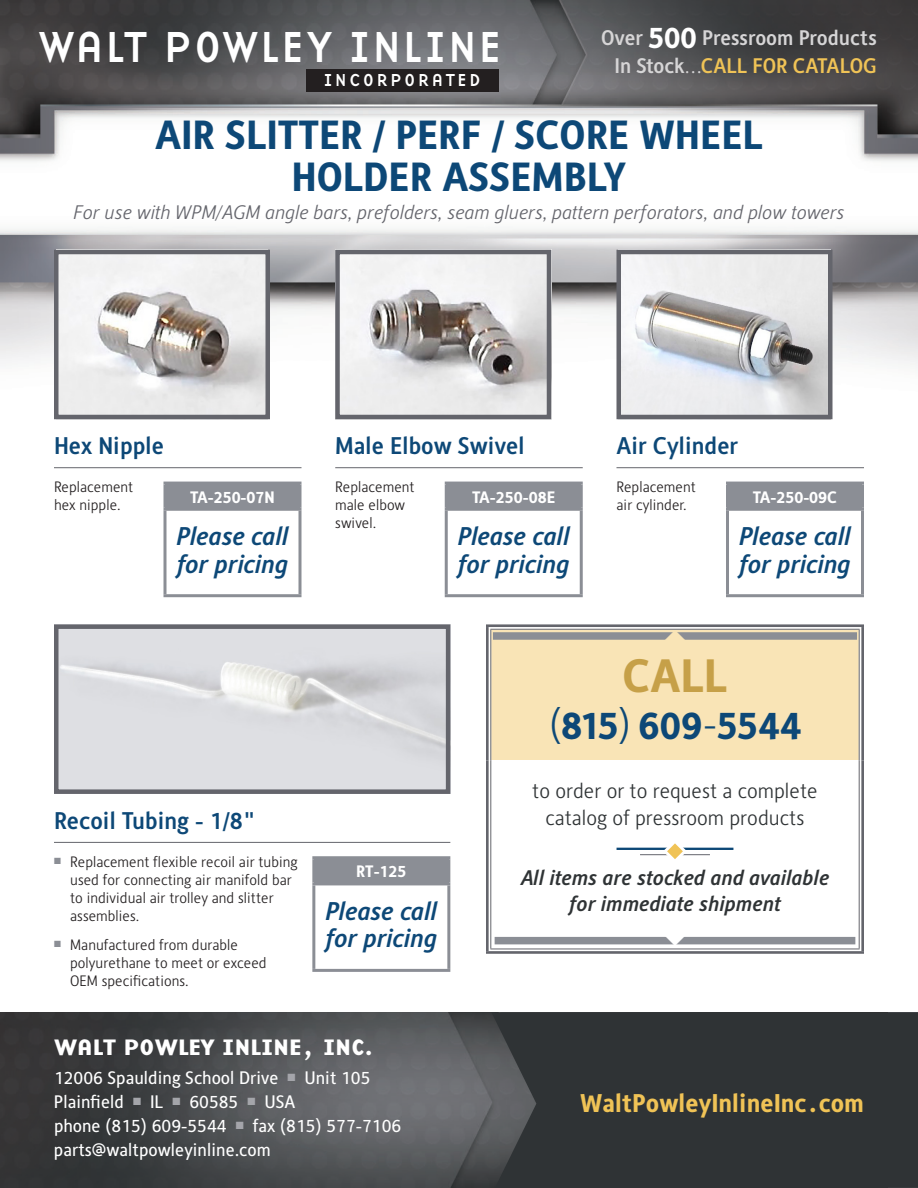
<style>
.page{position:relative;width:918px;height:1188px;background:#fff}
.page>*{position:absolute;margin:0;border:0;box-sizing:border-box;transform-origin:0 0}
.t1{font:700 46.5px "Alber";color:#c6a048}
.t2{font:45px "Base Nine";letter-spacing:.005em;color:#fff}
.t3{font:700 40.5px/42px "Alber";color:#0d4877;text-align:center}
.t4{font:700 39px "Alber";color:#0d4877}
.t5{font:italic 500 25.5px/27.8px "Alber";letter-spacing:-.005em;color:#0d4877}
.t6{font:700 25.5px "Alber";color:#f0c356}
.t7{font:500 24px "Alber";color:#0d4877}
.t8{font:700 23.25px "Base Nine";color:#fff}
.t9{font:300 21px/27px "Alber";color:#2f3335;text-align:center}
.t10{font:italic 500 21px/25.2px "Alber";color:#2f3335;text-align:center}
.t11{font:500 21px "Alber";letter-spacing:-.005em;color:#d6d5d6}
.t12{font:500 21px "Alber";letter-spacing:-.005em;color:#f0c356}
.t13{font:italic 300 19.5px "Alber";color:#64656c}
.t14{font:18px/24px "Alber";color:#fff}
.t15{font:18px "Base Nine";letter-spacing:.1em;color:#fff}
.t16{font:700 16.5px "Alber";color:#fff}
.t17{font:300 15px/18px "Alber";color:#231f20}
.s1{font-weight:700;font-size:30px;color:#fff}
.s2{color:#d6d5d6}
.s3{font-weight:300;color:#d6d5d6}
.s4{font-weight:300}
</style>
<div class="page">
<img style="left:0;top:0;width:918px;height:415px">
<div style="left:306px;top:69px;width:192px;height:22px;background:#231f20"></div>
<hr style="left:54px;top:842px;width:396px;height:1px;background:#64656c">
<img style="left:59px;top:629px;width:386px;height:160px">
<div style="left:54px;top:624px;width:396px;height:170px;border:4px solid #64656c"></div>
<div style="left:314px;top:858px;width:135px;height:26px;background:#8b8e95"></div>
<hr style="left:312px;top:856px;width:138px;height:3px;background:#8b8e95">
<hr style="left:312px;top:859px;width:3px;height:23px;background:#8b8e95">
<hr style="left:447px;top:859px;width:3px;height:23px;background:#8b8e95">
<hr style="left:312px;top:882px;width:138px;height:3px;background:#8b8e95">
<hr style="left:312px;top:885px;width:3px;height:84px;background:#8b8e95">
<hr style="left:447px;top:885px;width:3px;height:84px;background:#8b8e95">
<hr style="left:312px;top:969px;width:138px;height:3px;background:#8b8e95">
<hr style="left:54px;top:467px;width:248px;height:1px;background:#64656c">
<img style="left:59px;top:255px;width:206px;height:159px">
<div style="left:54px;top:250px;width:216px;height:169px;border:4px solid #64656c"></div>
<hr style="left:335px;top:467px;width:248px;height:1px;background:#64656c">
<img style="left:340px;top:255px;width:206px;height:159px">
<div style="left:335px;top:250px;width:216px;height:169px;border:4px solid #64656c"></div>
<hr style="left:616px;top:467px;width:248px;height:1px;background:#64656c">
<img style="left:621px;top:255px;width:206px;height:159px">
<div style="left:616px;top:250px;width:216px;height:169px;border:4px solid #64656c"></div>
<div style="left:165px;top:483px;width:135px;height:26px;background:#8b8e95"></div>
<hr style="left:164px;top:482px;width:138px;height:3px;background:#8b8e95">
<hr style="left:164px;top:485px;width:2px;height:23px;background:#8b8e95">
<svg style="left:300px;top:485px;width:2px;height:23px"></svg>
<hr style="left:164px;top:508px;width:138px;height:3px;background:#8b8e95">
<hr style="left:164px;top:511px;width:2px;height:83px;background:#8b8e95">
<svg style="left:298px;top:511px;width:4px;height:83px"></svg>
<hr style="left:164px;top:594px;width:138px;height:3px;background:#8b8e95">
<div style="left:446px;top:483px;width:135px;height:26px;background:#8b8e95"></div>
<hr style="left:445px;top:482px;width:138px;height:3px;background:#8b8e95">
<hr style="left:445px;top:485px;width:3px;height:23px;background:#8b8e95">
<hr style="left:580px;top:485px;width:3px;height:23px;background:#8b8e95">
<hr style="left:445px;top:508px;width:138px;height:3px;background:#8b8e95">
<hr style="left:445px;top:511px;width:3px;height:83px;background:#8b8e95">
<hr style="left:580px;top:511px;width:3px;height:83px;background:#8b8e95">
<hr style="left:445px;top:594px;width:138px;height:3px;background:#8b8e95">
<div style="left:728px;top:483px;width:134px;height:26px;background:#8b8e95"></div>
<hr style="left:726px;top:482px;width:138px;height:3px;background:#8b8e95">
<hr style="left:726px;top:485px;width:3px;height:23px;background:#8b8e95">
<hr style="left:861px;top:485px;width:3px;height:23px;background:#8b8e95">
<hr style="left:726px;top:508px;width:138px;height:3px;background:#8b8e95">
<hr style="left:726px;top:511px;width:3px;height:83px;background:#8b8e95">
<hr style="left:861px;top:511px;width:3px;height:83px;background:#8b8e95">
<hr style="left:726px;top:594px;width:138px;height:3px;background:#8b8e95">
<img style="left:0;top:1012px;width:491px;height:176px">
<div style="left:491px;top:1012px;width:427px;height:176px;background:#2f3335"></div>
<div style="left:489px;top:627px;width:372px;height:133px;background:#f9e4b6"></div>
<div style="left:859px;top:630px;width:5px;height:130px;background:#fff"></div>
<svg style="left:489px;top:627px;width:372px;height:3px"></svg>
<div style="left:486px;top:630px;width:5px;height:130px;background:#fff"></div>
<hr style="left:859px;top:630px;width:1px;height:130px;background:#64656c">
<hr style="left:861px;top:627px;width:3px;height:133px;background:#64656c">
<hr style="left:859px;top:760px;width:1px;height:189px;background:#64656c">
<hr style="left:861px;top:760px;width:3px;height:191px;background:#64656c">
<hr style="left:490px;top:949px;width:370px;height:1px;background:#64656c">
<hr style="left:486px;top:951px;width:378px;height:3px;background:#64656c">
<hr style="left:486px;top:624px;width:378px;height:3px;background:#64656c">
<hr style="left:490px;top:629px;width:370px;height:1px;background:#64656c">
<hr style="left:486px;top:627px;width:3px;height:133px;background:#64656c">
<hr style="left:490px;top:630px;width:1px;height:130px;background:#64656c">
<hr style="left:486px;top:760px;width:3px;height:191px;background:#64656c">
<hr style="left:490px;top:760px;width:1px;height:189px;background:#64656c">
<div style="left:493px;top:632px;width:364px;height:8px;background:#8b8e95"></div>
<div style="left:495px;top:937px;width:360px;height:7px;background:#8b8e95"></div>
<hr style="left:617px;top:848px;width:116px;height:2px;background:#0d4877">
<hr style="left:640px;top:854px;width:70px;height:1px;background:#64656c">
<svg style="left:663px;top:843px;width:24px;height:16px"></svg>
<svg style="left:658px;top:632px;width:34px;height:8px"></svg>
<svg style="left:658px;top:936px;width:34px;height:9px"></svg>
<h2 class="t2" style="left:39px;top:14px;width:465px">WALT POWLEY INLINE</h2>
<p class="t15" style="left:323px;top:67px;width:159px">INCORPORATED</p>
<h3 class="t11" style="left:601px;top:25px;width:277px">Over <span class="s1">500</span> Pressroom Products</h3>
<h3 class="t12" style="left:615px;top:53px;width:264px"><span class="s2">In Stock</span><span class="s3">…</span>CALL FOR CATALOG</h3>
<h3 class="t3" style="left:155px;top:113px;width:609px">AIR SLITTER / PERF / SCORE WHEEL<br>HOLDER ASSEMBLY</h3>
<h3 class="t13" style="left:73px;top:201px;width:773px">For use with WPM/AGM angle bars, prefolders, seam gluers, pattern perforators, and plow towers</h3>
<h3 class="t7" style="left:54px;top:430px;width:112px">Hex Nipple</h3>
<p class="t17" style="left:54px;top:478px;width:81px">Replacement hex nipple.</p>
<p class="t16" style="left:190px;top:486px;width:86px">TA-250-07N</p>
<h3 class="t5" style="left:177px;top:521px;width:113px">Please call for pricing</h3>
<h3 class="t7" style="left:335px;top:430px;width:191px">Male Elbow Swivel</h3>
<p class="t17" style="left:335px;top:478px;width:81px">Replacement male elbow swivel.</p>
<p class="t16" style="left:472px;top:486px;width:85px">TA-250-08E</p>
<h3 class="t5" style="left:458px;top:521px;width:113px">Please call for pricing</h3>
<h3 class="t7" style="left:616px;top:430px;width:123px">Air Cylinder</h3>
<p class="t17" style="left:616px;top:478px;width:81px">Replacement air cylinder.</p>
<p class="t16" style="left:753px;top:486px;width:86px">TA-250-09C</p>
<h3 class="t5" style="left:739px;top:521px;width:113px">Please call for pricing</h3>
<h3 class="t7" style="left:54px;top:805px;width:204px">Recoil Tubing - 1/8"</h3>
<p class="t17" style="left:70px;top:852px;width:229px;text-indent:-16px"><sup>■</sup> Replacement flexible recoil air tubing used for connecting air manifold bar to individual air trolley and slitter assemblies.</p>
<p class="t17" style="left:70px;top:935px;width:198px;text-indent:-16px"><sup>■</sup> Manufactured from durable polyurethane to meet or exceed<br>OEM specifications.</p>
<p class="t16" style="left:356px;top:861px;width:52px">RT-125</p>
<h3 class="t5" style="left:325px;top:896px;width:113px">Please call for pricing</h3>
<h1 class="t1" style="left:623px;top:646px;width:106px">CALL</h1>
<h3 class="t4" style="left:549px;top:700px;width:254px"><span class="s4">(</span>815<span class="s4">)</span> 609<span class="s4">-</span>5544</h3>
<h3 class="t9" style="left:532px;top:777px;width:287px">to order or to request a complete catalog of pressroom products</h3>
<h3 class="t10" style="left:521px;top:865px;width:310px">All items are stocked and available for immediate shipment</h3>
<h3 class="t8" style="left:54px;top:1028px;width:322px">WALT POWLEY INLINE, INC.</h3>
<p class="t14" style="left:54px;top:1065px;width:349px">12006 Spaulding School Drive <sup>■</sup> Unit 105<br>Plainfield <sup>■</sup> IL <sup>■</sup> 60585 <sup>■</sup> USA<br>phone (815) 609-5544 <sup>■</sup> fax (815) 577-7106 parts@waltpowleyinline.com</p>
<h3 class="t6" style="left:580px;top:1087px;width:285px">WaltPowleyInlineInc.com</h3>
</div>
